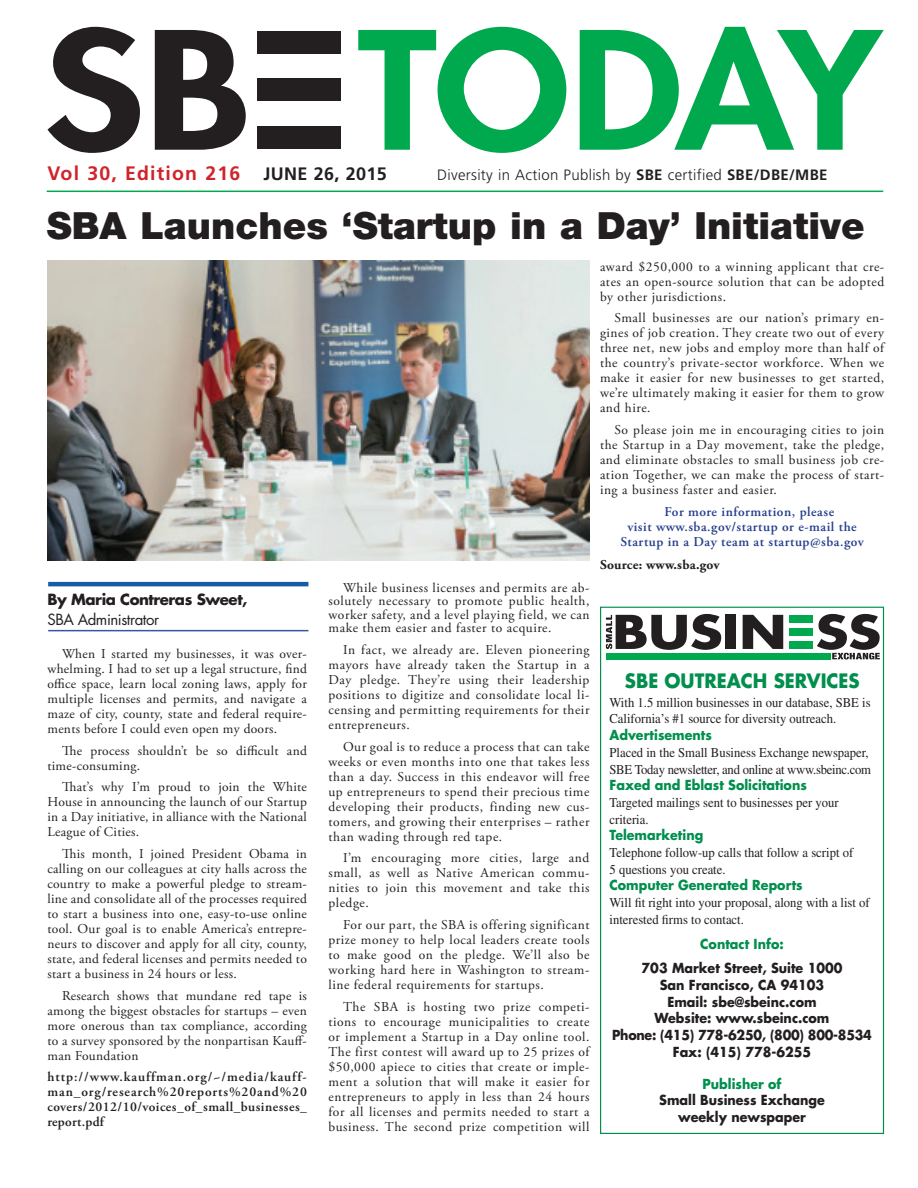
<style>
.page{position:relative;width:918px;height:1188px;background:#fff}
.page>*{position:absolute;margin:0;border:0;box-sizing:border-box;transform-origin:0 0}
.t1{font:900 37.5px "Helvetica Neue LT Std";color:#231f20}
.t2{font:700 19.5px "Frutiger";letter-spacing:.06em;color:#d1232a}
.t3{font:700 19.35px "Futura";color:#008f4d;scale:.94 1}
.t4{font:300 15px "Frutiger";letter-spacing:.02em;color:#231f20}
.t5{font:700 15px "Futura";letter-spacing:-.03em;color:#231f20}
.t6{font:15px "Futura";letter-spacing:-.03em;color:#231f20}
.t7{font:13.5px/15px "Adobe Garamond Pro";letter-spacing:.04em;color:#231f20;text-align:justify}
.t8{font:13.5px/16.6px "Times";color:#231f20;scale:.94 1}
.t9{font:700 13.5px/16.6px "Futura";color:#231f20;text-align:center;scale:.94 1}
.t10{font:600 13.5px/15px "Adobe Garamond Pro";letter-spacing:.035em;color:#231f20;text-align:justify}
.t11{font:700 13.5px "Futura";color:#008f4d;scale:.94 1}
.t12{font:600 13.5px "Adobe Garamond Pro";letter-spacing:.04em;color:#253f8e}
.t13{font:13.5px/15px "Adobe Garamond Pro";letter-spacing:.02em;color:#231f20}
.t14{font:700 13.5px "Adobe Garamond Pro";letter-spacing:.02em;color:#231f20}
.s1{font-size:18px;color:#231f20}
.s2{font-weight:700}
</style>
<div class="page">
<hr style="left:47px;top:191px;width:836px;height:1px;background:#00a94e">
<div style="left:600px;top:607px;width:284px;height:527px;background:#fff;border:1px solid #008f4d"></div>
<div style="left:606px;top:653px;width:224px;height:6px;background:#00a94e"></div>
<div style="left:726px;top:615px;width:10px;height:34px;background:#231f20"></div>
<svg style="left:743px;top:615px;width:40px;height:34px"></svg>
<div style="left:790px;top:615px;width:23px;height:7px;background:#00a94e"></div>
<div style="left:790px;top:628px;width:23px;height:8px;background:#00a94e"></div>
<div style="left:790px;top:641px;width:23px;height:8px;background:#00a94e"></div>
<svg style="left:606px;top:614px;width:115px;height:36px"></svg>
<svg style="left:817px;top:614px;width:63px;height:45px"></svg>
<hr style="left:48px;top:582px;width:260px;height:4px;background:#185ca9">
<hr style="left:48px;top:630px;width:260px;height:1px;background:#3853a3">
<div style="left:257px;top:126px;width:84px;height:22px;background:#231f20"></div>
<div style="left:257px;top:78px;width:84px;height:23px;background:#231f20"></div>
<div style="left:257px;top:31px;width:84px;height:22px;background:#231f20"></div>
<svg style="left:47px;top:27px;width:93px;height:126px"></svg>
<svg style="left:155px;top:30px;width:91px;height:120px"></svg>
<svg style="left:358px;top:27px;width:208px;height:126px"></svg>
<svg style="left:580px;top:27px;width:304px;height:123px"></svg>
<img style="left:47px;top:261px;width:542px;height:300px">
<h2 class="t2" style="left:47px;top:162px;width:341px">Vol 30, Edition 216 <span class="s1">JUNE 26, 2015</span></h2>
<p class="t4" style="left:437px;top:166px;width:392px">Diversity in Action Publish by <span class="s2">SBE</span> certified <span class="s2">SBE/DBE/MBE</span></p>
<h1 class="t1" style="left:47px;top:203px;width:819px">SBA Launches ‘Startup in a Day’ Initiative</h1>
<p class="t5" style="left:47px;top:589px;width:201px">By Maria Contreras Sweet,</p>
<p class="t6" style="left:47px;top:610px;width:113px">SBA Administrator</p>
<p class="t7" style="left:47px;top:646px;width:261px;text-indent:15px">When I started my businesses, it was over&shy;whelming. I had to set up a legal structure, find office space, learn local zoning laws, apply for multiple licenses and permits, and navigate a maze of city, county, state and federal require&shy;ments before I could even open my doors.</p>
<p class="t13" style="left:47px;top:743px;width:261px;text-indent:15px">The process shouldn’t be so difficult and time-consuming.</p>
<p class="t7" style="left:47px;top:780px;width:261px;text-indent:15px">That’s why I’m proud to join the White House in announcing the launch of our Startup in a Day initiative, in alliance with the National League of Cities.</p>
<p class="t7" style="left:47px;top:847px;width:261px;text-indent:15px">This month, I joined President Obama in calling on our colleagues at city halls across the country to make a powerful pledge to stream&shy;line and consolidate all of the processes required to start a business into one, easy-to-use online tool. Our goal is to enable America’s entrepre&shy;neurs to discover and apply for all city, county, state, and federal licenses and permits needed to start a business in 24 hours or less.</p>
<p class="t7" style="left:47px;top:988px;width:261px;text-indent:15px">Research shows that mundane red tape is among the biggest obstacles for startups – even more onerous than tax compliance, according to a survey sponsored by the nonpartisan Kauff&shy;man Foundation</p>
<p class="t10" style="left:47px;top:1070px;width:261px">http://www.kauffman.org/~/media/kauff&shy;man_org/research%20reports%20and%20 covers/2012/10/voices_of_small_businesses_ report.pdf</p>
<p class="t7" style="left:329px;top:581px;width:262px;line-height:13.5px;text-indent:15px">While business licenses and permits are ab&shy;solutely necessary to promote public health, worker safety, and a level playing field, we can make them easier and faster to acquire.</p>
<p class="t7" style="left:329px;top:643px;width:262px;text-indent:15px">In fact, we already are. Eleven pioneering mayors have already taken the Startup in a Day pledge. They’re using their leadership positions to digitize and consolidate local li&shy;censing and permitting requirements for their entrepreneurs.</p>
<p class="t7" style="left:329px;top:739px;width:262px;text-indent:15px">Our goal is to reduce a process that can take weeks or even months into one that takes less than a day. Success in this endeavor will free up entrepreneurs to spend their precious time developing their products, finding new cus&shy;tomers, and growing their enterprises – rather than wading through red tape.</p>
<p class="t7" style="left:329px;top:851px;width:262px;text-indent:15px">I’m encouraging more cities, large and small, as well as Native American commu&shy;nities to join this movement and take this pledge.</p>
<p class="t7" style="left:329px;top:918px;width:262px;text-indent:15px">For our part, the SBA is offering significant prize money to help local leaders create tools to make good on the pledge. We’ll also be working hard here in Washington to stream&shy;line federal requirements for startups.</p>
<p class="t7" style="left:329px;top:1000px;width:262px;text-indent:15px">The SBA is hosting two prize competi&shy;tions to encourage municipalities to create or implement a Startup in a Day online tool.<br>The first contest will award up to 25 prizes of $50,000 apiece to cities that create or imple&shy;ment a solution that will make it easier for entrepreneurs to apply in less than 24 hours for all licenses and permits needed to start a business. The second prize competition will</p>
<p class="t7" style="left:600px;top:259px;width:286px">award $250,000 to a winning applicant that cre&shy;ates an open-source solution that can be adopted by other jurisdictions.</p>
<p class="t7" style="left:600px;top:311px;width:286px;text-indent:15px">Small businesses are our nation’s primary en&shy;gines of job creation. They create two out of every three net, new jobs and employ more than half of the country’s private-sector workforce. When we make it easier for new businesses to get started, we’re ultimately making it easier for them to grow and hire.</p>
<p class="t7" style="left:600px;top:423px;width:286px;text-indent:15px">So please join me in encouraging cities to join the Startup in a Day movement, take the pledge, and eliminate obstacles to small business job cre&shy;ation Together, we can make the process of start&shy;ing a business faster and easier.</p>
<p class="t12" style="left:665px;top:504px;width:171px">For more information, please</p>
<p class="t12" style="left:627px;top:519px;width:231px">visit www.sba.gov/startup or e-mail the</p>
<p class="t12" style="left:621px;top:534px;width:245px">Startup in a Day team at startup@sba.gov</p>
<p class="t14" style="left:600px;top:557px;width:121px">Source: www.sba.gov</p>
<h3 class="t3" style="left:625px;top:668px;width:88px">SBE Outreac</h3>
<h3 class="t3" style="left:753px;top:668px;width:84px">h Services</h3>
<p class="t8" style="left:610px;top:694px;width:279px">With 1.5 million businesses in our database, SBE is<br>California’s #1 source for diversity outreach.</p>
<p class="t11" style="left:610px;top:726px;width:110px">Advertisements</p>
<p class="t8" style="left:610px;top:744px;width:280px">Placed in the Small Business Exchange newspaper,<br>SBE Today newsletter, and online at www.sbeinc.com</p>
<p class="t11" style="left:610px;top:776px;width:211px">Faxed and Eblast Solicitations</p>
<p class="t8" style="left:610px;top:794px;width:246px">Targeted mailings sent to businesses per your criteria.</p>
<p class="t11" style="left:610px;top:826px;width:101px">Telemarketing</p>
<p class="t8" style="left:610px;top:844px;width:261px">Telephone follow-up calls that follow a script of<br>5 questions you create.</p>
<p class="t11" style="left:610px;top:876px;width:207px">Computer Generated Reports</p>
<p class="t8" style="left:610px;top:894px;width:278px">Will fit right into your proposal, along with a list of interested firms to contact.</p>
<p class="t11" style="left:700px;top:934px;width:90px">Contact Info:</p>
<p class="t9" style="left:612px;top:960px;width:278px">703 Market Street, Suite 1000<br>San Francisco, CA 94103<br>Email: sbe@sbeinc.com<br>Website: www.sbeinc.com<br>Phone: (415) 778-6250, (800) 800-8534<br>Fax: (415) 778-6255</p>
<p class="t11" style="left:703px;top:1075px;width:86px">Publisher of</p>
<p class="t9" style="left:659px;top:1092px;width:178px">Small Business Exchange weekly newspaper</p>
</div>
